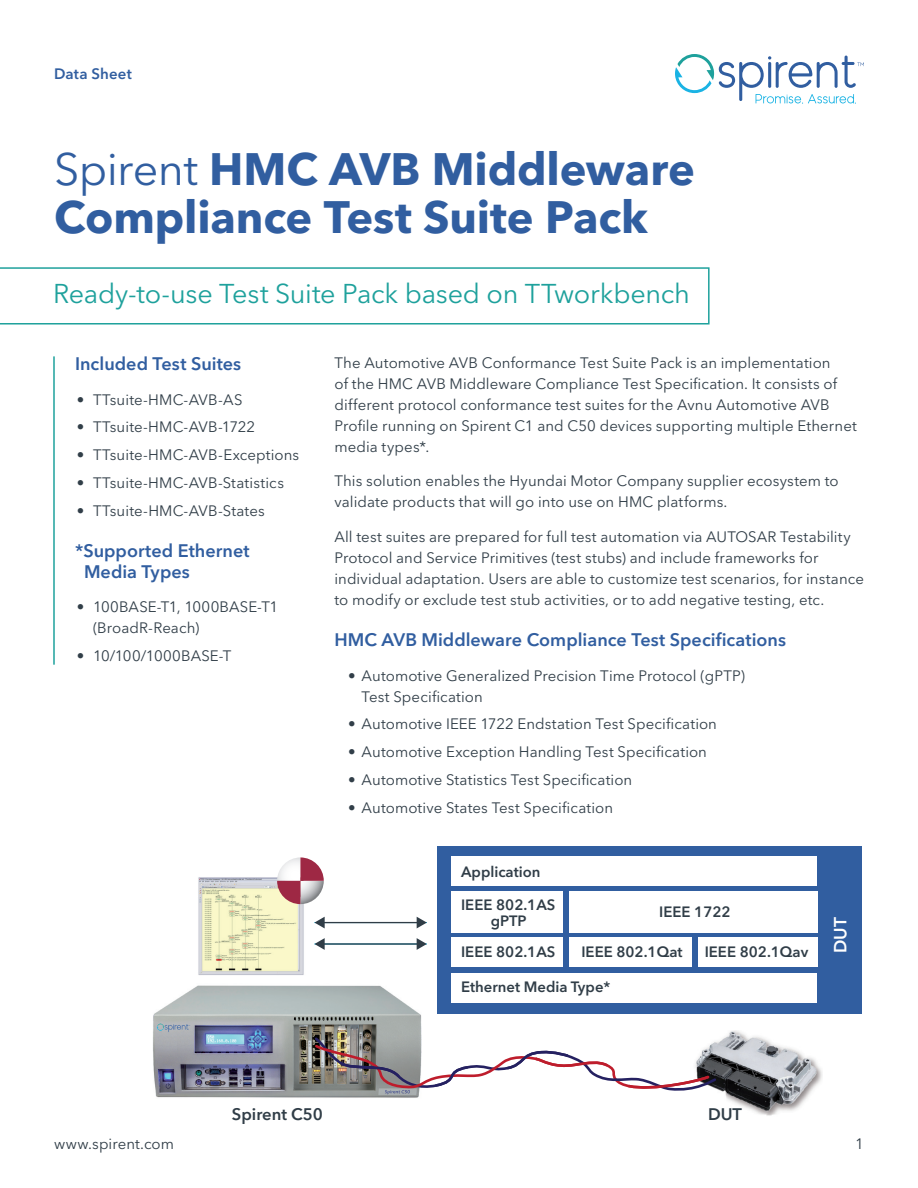
<style>
.page{position:relative;width:918px;height:1188px;background:#fff}
.page>*{position:absolute;margin:0;border:0;box-sizing:border-box;transform-origin:0 0}
.t1{font:700 45px/48px "Avenir Next LT Pro";letter-spacing:-.005em;color:#315ea0}
.t2{font:27px "Avenir Next LT Pro";letter-spacing:-.01em;color:#1ea19c}
.t3{font:600 18px/21px "Avenir Next LT Pro";color:#315ea0}
.t4{font:600 17.55px "Avenir Next LT Pro";color:#fff}
.t5{font:600 16.65px "Avenir Next LT Pro";color:#303d47}
.t6{font:15px/21px "Avenir Next LT Pro";letter-spacing:.005em;color:#313e48}
.t7{font:600 15px "Avenir Next LT Pro";letter-spacing:.01em;color:#315ea0}
.t8{font:600 14.85px/15.8px "Avenir Next LT Pro";color:#303d47;text-align:center}
.s1{font-weight:400}
</style>
<div class="page">
<svg style="left:675px;top:54px;width:189px;height:50px"></svg>
<svg style="left:0;top:267px;width:710px;height:58px"></svg>
<hr style="left:53px;top:356px;width:2px;height:309px;background:#1ea19c">
<img style="left:153px;top:985px;width:269px;height:113px">
<img style="left:718px;top:1030px;width:104px;height:86px">
<img style="left:198px;top:877px;width:106px;height:98px">
<svg style="left:277px;top:857px;width:47px;height:47px"></svg>
<div style="left:437px;top:846px;width:425px;height:168px;background:#315ea0"></div>
<div style="left:451px;top:856px;width:366px;height:30px;background:#fff"></div>
<div style="left:451px;top:938px;width:112px;height:29px;background:#fff"></div>
<div style="left:451px;top:891px;width:112px;height:41px;background:#fff"></div>
<div style="left:569px;top:891px;width:248px;height:41px;background:#fff"></div>
<div style="left:569px;top:938px;width:123px;height:29px;background:#fff"></div>
<div style="left:698px;top:938px;width:119px;height:29px;background:#fff"></div>
<div style="left:451px;top:973px;width:366px;height:29px;background:#fff"></div>
<hr style="left:323px;top:922px;width:95px;height:1px;background:#303d47">
<svg style="left:314px;top:917px;width:11px;height:11px"></svg>
<svg style="left:417px;top:917px;width:10px;height:11px"></svg>
<hr style="left:323px;top:943px;width:95px;height:2px;background:#303d47">
<svg style="left:314px;top:938px;width:11px;height:12px"></svg>
<svg style="left:417px;top:938px;width:10px;height:12px"></svg>
<svg style="left:312px;top:1035px;width:406px;height:63px"></svg>
<p class="t7" style="left:54px;top:65px;width:79px">Data Sheet</p>
<h1 class="t1" style="left:54px;top:145px;width:643px"><span class="s1">Spirent</span> HMC AVB Middleware<br>Compliance Test Suite Pack</h1>
<h2 class="t2" style="left:53px;top:277px;width:638px">Ready-to-use Test Suite Pack based on TTworkbench</h2>
<p class="t3" style="left:75px;top:353px;width:168px">Included Test Suites</p>
<p class="t6" style="left:77px;top:389px;width:167px">• TTsuite-HMC-AVB-AS</p>
<p class="t6" style="left:77px;top:417px;width:180px">• TTsuite-HMC-AVB-1722</p>
<p class="t6" style="left:77px;top:444px;width:224px">• TTsuite-HMC-AVB-Exceptions</p>
<p class="t6" style="left:77px;top:472px;width:209px">• TTsuite-HMC-AVB-Statistics</p>
<p class="t6" style="left:77px;top:500px;width:190px">• TTsuite-HMC-AVB-States</p>
<p class="t3" style="left:84px;top:540px;width:167px;text-indent:-9px">*Supported Ethernet<br>Media Types</p>
<p class="t6" style="left:93px;top:597px;width:187px;text-indent:-16px">• 100BASE-T1, 1000BASE-T1 (BroadR-Reach)</p>
<p class="t6" style="left:77px;top:645px;width:156px">• 10/100/1000BASE-T</p>
<p class="t6" style="left:334px;top:352px;width:524px">The Automotive AVB Conformance Test Suite Pack is an implementation<br>of the HMC AVB Middleware Compliance Test Specification. It consists of different protocol conformance test suites for the Avnu Automotive AVB Profile running on Spirent C1 and C50 devices supporting multiple Ethernet media types*.</p>
<p class="t6" style="left:334px;top:471px;width:506px">This solution enables the Hyundai Motor Company supplier ecosystem to validate products that will go into use on HMC platforms.</p>
<p class="t6" style="left:334px;top:526px;width:531px">All test suites are prepared for full test automation via AUTOSAR Testability Protocol and Service Primitives (test stubs) and include frameworks for individual adaptation. Users are able to customize test scenarios, for instance to modify or exclude test stub activities, or to add negative testing, etc.</p>
<p class="t3" style="left:334px;top:629px;width:453px">HMC AVB Middleware Compliance Test Specifications</p>
<p class="t6" style="left:362px;top:665px;width:385px;text-indent:-14px">• Automotive Generalized Precision Time Protocol (gPTP)<br>Test Specification</p>
<p class="t6" style="left:348px;top:714px;width:371px">• Automotive IEEE 1722 Endstation Test Specification</p>
<p class="t6" style="left:348px;top:741px;width:361px">• Automotive Exception Handling Test Specification</p>
<p class="t6" style="left:348px;top:769px;width:286px">• Automotive Statistics Test Specification</p>
<p class="t6" style="left:348px;top:797px;width:267px">• Automotive States Test Specification</p>
<p class="t8" style="left:461px;top:864px;width:81px">Application</p>
<p class="t8" style="left:461px;top:897px;width:96px">IEEE 802.1AS gPTP</p>
<p class="t8" style="left:461px;top:944px;width:96px">IEEE 802.1AS</p>
<p class="t8" style="left:581px;top:944px;width:103px">IEEE 802.1Qat</p>
<p class="t8" style="left:705px;top:944px;width:105px">IEEE 802.1Qav</p>
<p class="t8" style="left:461px;top:979px;width:151px">Ethernet Media Type*</p>
<p class="t8" style="left:659px;top:904px;width:73px">IEEE 1722</p>
<p class="t4" style="left:830px;top:953px;width:38px;rotate:-90deg">DUT</p>
<p class="t5" style="left:232px;top:1104px;width:93px">Spirent C50</p>
<p class="t5" style="left:708px;top:1104px;width:35px">DUT</p>
<p class="t6" style="left:54px;top:1134px;width:122px">www.spirent.com</p>
<p class="t6" style="left:855px;top:1134px;width:10px">1</p>
</div>
